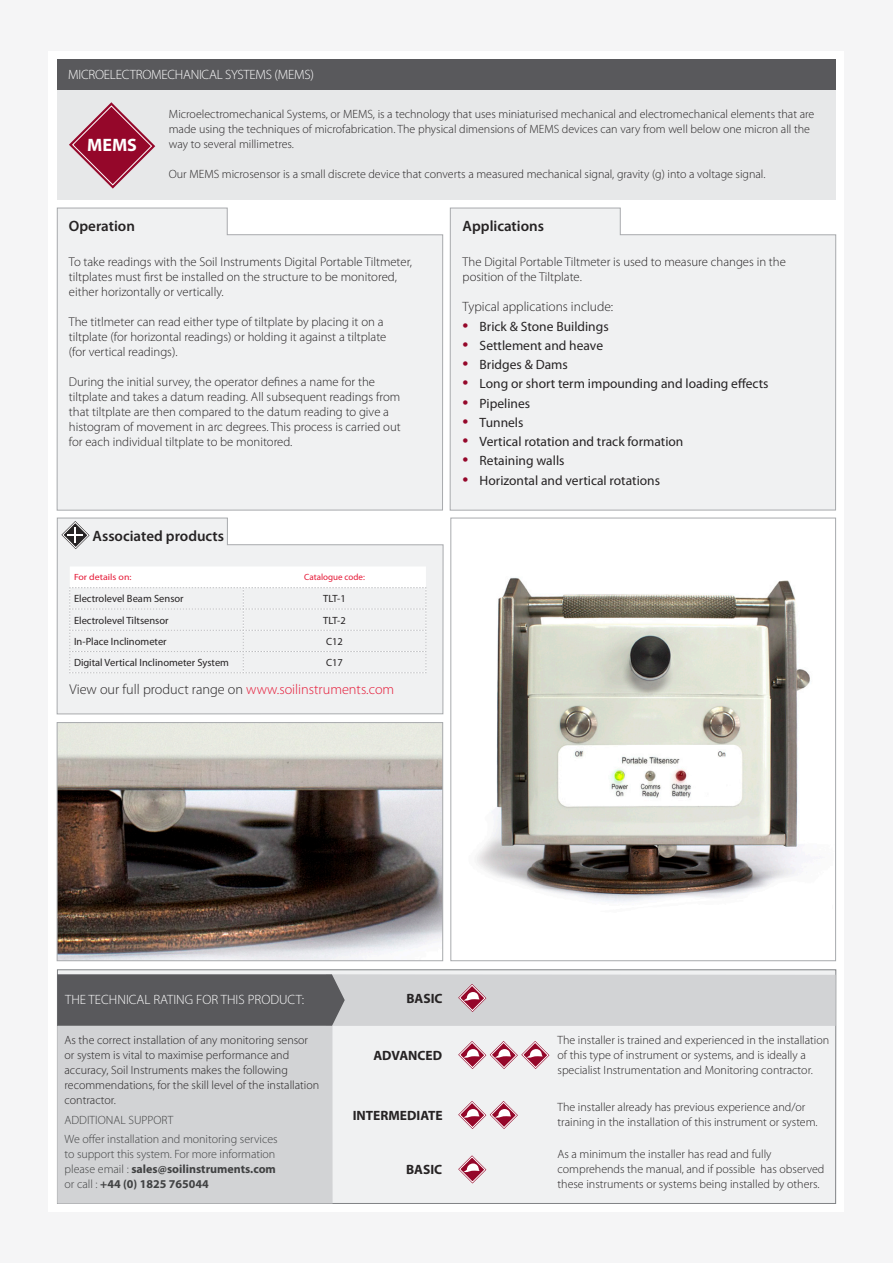
<style>
.page{position:relative;width:893px;height:1263px;background:#fff}
.page>*{position:absolute;margin:0;border:0;box-sizing:border-box;transform-origin:0 0}
.t1{font:700 18px "Myriad Pro";color:#fff}
.t2{font:600 15px "Myriad Pro";color:#262324}
.t3{font:300 14.25px "Myriad Pro";color:#262324}
.t4{font:13.5px "Myriad Pro";color:#262324}
.t5{font:300 13.5px "Myriad Pro";letter-spacing:-.015em;color:#fff}
.t6{font:700 13.5px "Myriad Pro";color:#262324}
.t7{font:300 13.5px "Myriad Pro";color:#262324}
.t8{font:300 12.75px/15px "Myriad Pro";color:#262324}
.t9{font:300 12px/15px "Myriad Pro";color:#262324}
.t10{font:300 12px/15px "Myriad Pro";color:#414243}
.t11{font:10.5px "Myriad Pro";color:#262324}
.t12{font:9px "Myriad Pro";color:#e51836}
.t13{font:9px "Myriad Pro";color:#e51836;scale:1.1 1}
.s1{color:#e51836}
.s2{font-size:21px;color:#95072a}
.s3{font-weight:700}
</style>
<div class="page">
<div style="left:881px;top:0;width:12px;height:1263px;background:#f5f5f6"></div>
<div style="left:0;top:0;width:892px;height:1263px;background:#f5f5f6"></div>
<div style="left:49px;top:51px;width:795px;height:1161px;background:#fff"></div>
<img style="left:477px;top:577px;width:333px;height:326px">
<div style="left:57px;top:208px;width:386px;height:303px;background:#f0f1f2"></div>
<div style="left:450px;top:208px;width:386px;height:303px;background:#f0f1f2"></div>
<div style="left:57px;top:969px;width:779px;height:235px;background:#f0f1f2"></div>
<div style="left:57px;top:1026px;width:276px;height:178px;background:#d2d3d5"></div>
<svg style="left:458px;top:1101px;width:60px;height:28px"></svg>
<svg style="left:458px;top:1155px;width:28px;height:28px"></svg>
<svg style="left:458px;top:1041px;width:91px;height:28px"></svg>
<svg style="left:57px;top:974px;width:778px;height:52px;background:#a6a6a9"></svg>
<svg style="left:57px;top:518px;width:386px;height:196px"></svg>
<svg style="left:61px;top:521px;width:29px;height:28px"></svg>
<svg style="left:69px;top:566px;width:358px;height:107px"></svg>
<div style="left:57px;top:62px;width:779px;height:138px;background:#e7e8e9"></div>
<div style="left:57px;top:59px;width:779px;height:31px;background:#59595c"></div>
<svg style="left:69px;top:102px;width:86px;height:87px"></svg>
<img style="left:59px;top:724px;width:382px;height:235px">
<div style="left:57px;top:722px;width:386px;height:239px;border:1px solid #a8aaad"></div>
<p class="t5" style="left:68px;top:67px;width:247px">MICROELECTROMECHANICAL SYSTEMS (MEMS)</p>
<p class="t9" style="left:169px;top:106px;width:647px">Microelectromechanical Systems, or MEMS, is a technology that uses miniaturised mechanical and electromechanical elements that are made using the techniques of microfabrication. The physical dimensions of MEMS devices can vary from well below one micron all the way to several millimetres.</p>
<p class="t9" style="left:169px;top:166px;width:598px">Our MEMS microsensor is a small discrete device that converts a measured mechanical signal, gravity (g) into a voltage signal.</p>
<p class="t1" style="left:87px;top:133px;width:51px">MEMS</p>
<p class="t2" style="left:69px;top:217px;width:67px">Operation</p>
<p class="t8" style="left:69px;top:254px;width:345px">To take readings with the Soil Instruments Digital Portable Tiltmeter, tiltplates must first be installed on the structure to be monitored, either horizontally or vertically.</p>
<p class="t8" style="left:69px;top:314px;width:319px">The titlmeter can read either type of tiltplate by placing it on a tiltplate (for horizontal readings) or holding it against a tiltplate (for vertical readings).</p>
<p class="t8" style="left:69px;top:374px;width:333px">During the initial survey, the operator defines a name for the tiltplate and takes a datum reading. All subsequent readings from that tiltplate are then compared to the datum reading to give a histogram of movement in arc degrees. This process is carried out</p>
<p class="t8" style="left:69px;top:434px;width:225px">for each individual tiltplate to be monitored.</p>
<p class="t2" style="left:93px;top:526px;width:133px">Associated products</p>
<p class="t13" style="left:74px;top:572px;width:54px">For details on:</p>
<p class="t12" style="left:304px;top:572px;width:62px">Catalogue code:</p>
<p class="t11" style="left:74px;top:592px;width:111px">Electrolevel Beam Sensor</p>
<p class="t11" style="left:323px;top:592px;width:24px">TLT-1</p>
<p class="t11" style="left:74px;top:614px;width:96px">Electrolevel Tiltsensor</p>
<p class="t11" style="left:323px;top:614px;width:24px">TLT-2</p>
<p class="t11" style="left:74px;top:635px;width:94px">In-Place Inclinometer</p>
<p class="t11" style="left:326px;top:635px;width:18px">C12</p>
<p class="t11" style="left:74px;top:656px;width:157px">Digital Vertical Inclinometer System</p>
<p class="t11" style="left:326px;top:656px;width:18px">C17</p>
<p class="t3" style="left:70px;top:680px;width:326px">View our full product range on <span class="s1">www.soilinstruments.com</span></p>
<p class="t2" style="left:463px;top:217px;width:83px">Applications</p>
<p class="t8" style="left:463px;top:254px;width:325px">The Digital Portable Tiltmeter is used to measure changes in the position of the Tiltplate.</p>
<p class="t7" style="left:463px;top:299px;width:152px">Typical applications include:</p>
<p class="t4" style="left:463px;top:318px;width:148px"><span class="s2">•</span> Brick &amp; Stone Buildings</p>
<p class="t4" style="left:463px;top:337px;width:142px"><span class="s2">•</span> Settlement and heave</p>
<p class="t4" style="left:463px;top:356px;width:107px"><span class="s2">•</span> Bridges &amp; Dams</p>
<p class="t4" style="left:463px;top:375px;width:307px"><span class="s2">•</span> Long or short term impounding and loading effects</p>
<p class="t4" style="left:463px;top:395px;width:69px"><span class="s2">•</span> Pipelines</p>
<p class="t4" style="left:463px;top:414px;width:62px"><span class="s2">•</span> Tunnels</p>
<p class="t4" style="left:463px;top:433px;width:222px"><span class="s2">•</span> Vertical rotation and track formation</p>
<p class="t4" style="left:463px;top:452px;width:103px"><span class="s2">•</span> Retaining walls</p>
<p class="t4" style="left:463px;top:472px;width:199px"><span class="s2">•</span> Horizontal and vertical rotations</p>
<p class="t5" style="left:65px;top:992px;width:241px">THE TECHNICAL RATING FOR THIS PRODUCT:</p>
<p class="t6" style="left:407px;top:990px;width:38px">BASIC</p>
<p class="t9" style="left:65px;top:1032px;width:256px">As the correct installation of any monitoring sensor or system is vital to maximise performance and accuracy, Soil Instruments makes the following recommendations, for the skill level of the installation contractor.</p>
<p class="t10" style="left:65px;top:1113px;width:110px">ADDITIONAL SUPPORT</p>
<p class="t6" style="left:373px;top:1046px;width:70px">ADVANCED</p>
<p class="t6" style="left:353px;top:1107px;width:91px">INTERMEDIATE</p>
<p class="t9" style="left:557px;top:1032px;width:273px">The installer is trained and experienced in the installation of this type of instrument or systems, and is ideally a specialist Instrumentation and Monitoring contractor.</p>
<p class="t9" style="left:557px;top:1099px;width:262px">The installer already has previous experience and/or training in the installation of this instrument or system.</p>
<p class="t10" style="left:65px;top:1132px;width:215px">We offer installation and monitoring services to support this system. For more information please email : <span class="s3">sales@soilinstruments.com </span>or call : <span class="s3">+44 (0) 1825 765044</span></p>
<p class="t6" style="left:406px;top:1160px;width:38px">BASIC</p>
<p class="t9" style="left:557px;top:1146px;width:268px">As a minimum the installer has read and fully comprehends the manual, and if possible has observed these instruments or systems being installed by others.</p>
</div>
